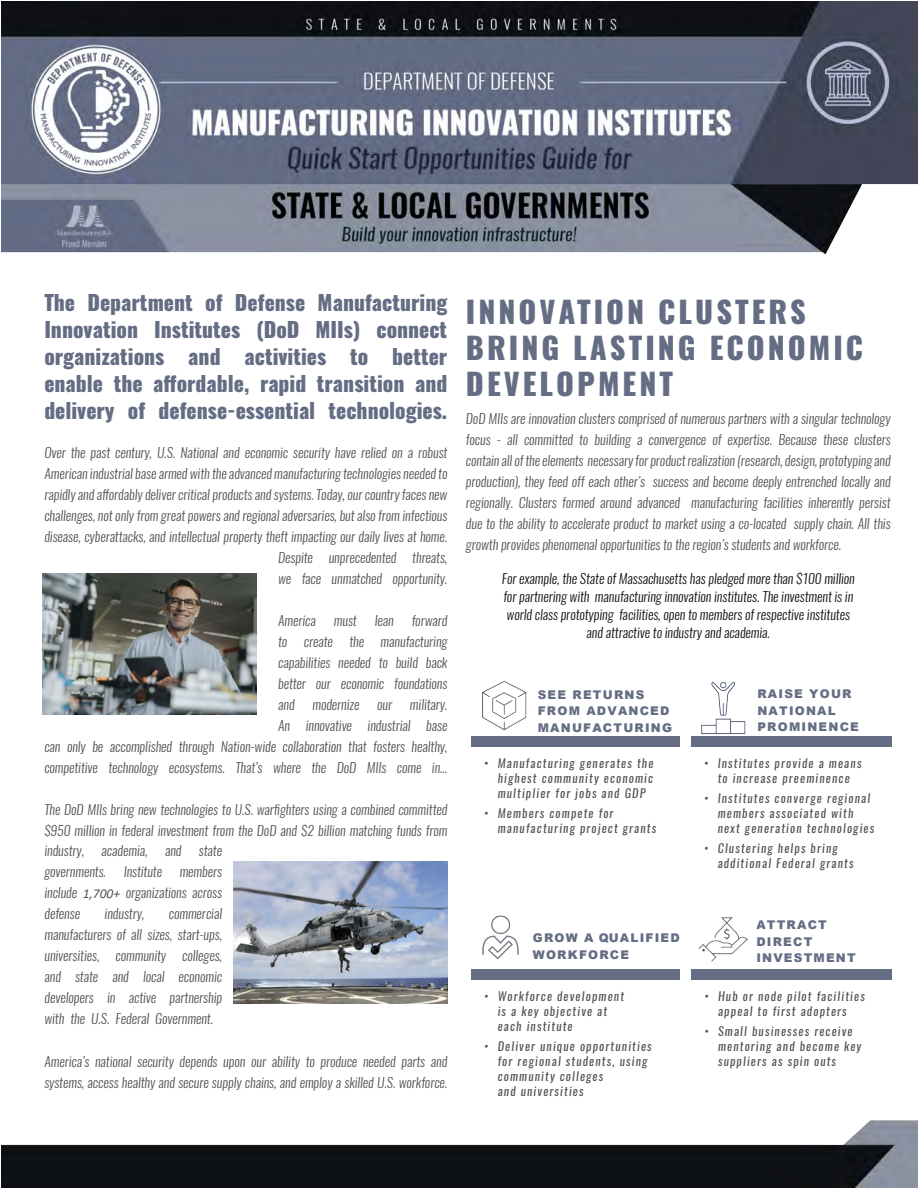
<style>
.page{position:relative;width:918px;height:1188px;background:#fff}
.page>*{position:absolute;margin:0;border:0;box-sizing:border-box;transform-origin:0 0}
.t1{font:800 30px/36px "Oswald";letter-spacing:.1em;color:#646d84}
.t2{font:800 21px/27px "Oswald";color:#646d84;text-align:justify}
.Body_Text{font:italic 300 13.5px/21px "Oswald";color:#535355;text-align:justify}
.t3{font:italic 300 13.5px/18px "Oswald";color:#111215;text-align:center}
.t4{font:italic 12px/15px "Oswald";letter-spacing:.1em;color:#535355}
.t5{font:900 12px/16.5px "Arial";letter-spacing:.1em;color:#646d84}
.s1{font-family:"Calibri";font-weight:400}
</style>
<div class="page">
<img style="left:1px;top:1px;width:917px;height:1187px">
<img style="left:472px;top:912px;width:58px;height:51px">
<img style="left:691px;top:914px;width:64px;height:51px">
<img style="left:472px;top:680px;width:64px;height:51px">
<img style="left:691px;top:680px;width:66px;height:57px">
<div style="left:471px;top:737px;width:208px;height:10px;background:#646d84"></div>
<div style="left:471px;top:970px;width:208px;height:10px;background:#646d84"></div>
<div style="left:691px;top:970px;width:200px;height:10px;background:#646d84"></div>
<div style="left:691px;top:737px;width:200px;height:10px;background:#646d84"></div>
<img style="left:234px;top:861px;width:213px;height:142px">
<img style="left:43px;top:573px;width:213px;height:142px">
<p class="t2" style="left:44px;top:290px;width:405px">The Department of Defense Manufacturing Innovation Institutes (DoD MIIs) connect organizations and activities to better enable the affordable, rapid transition and delivery of defense-essential technologies.</p>
<p class="Body_Text" style="left:44px;top:442px;width:405px;text-align:right">Over the past century, U.S. National and economic security have relied on a robust American industrial base armed with the advanced manufacturing technologies needed to rapidly and affordably deliver critical products and systems. Today, our country faces new challenges, not only from great powers and regional adversaries, but also from infectious disease, cyberattacks, and intellectual property theft impacting our daily lives at home.<br>Despite unprecedented threats,<br>we face unmatched opportunity.</p>
<p class="Body_Text" style="left:278px;top:610px;width:39px">America</p>
<p class="Body_Text" style="left:334px;top:610px;width:24px">must</p>
<p class="Body_Text" style="left:375px;top:610px;width:20px">lean</p>
<p class="Body_Text" style="left:278px;top:610px;width:171px;text-indent:134px">forward to create the manufacturing capabilities needed to build back better our economic foundations and</p>
<p class="Body_Text" style="left:44px;top:694px;width:405px;text-align:right">military.<br>An innovative industrial base<br>can only be accomplished through Nation-wide collaboration that fosters healthy, competitive technology ecosystems. That’s where the DoD MIIs come in…</p>
<p class="Body_Text" style="left:44px;top:799px;width:405px">The DoD MIIs bring new technologies to U.S. warfighters using a combined committed $950 million in federal investment from the DoD and $2 billion matching funds from industry,</p>
<p class="Body_Text" style="left:312px;top:694px;width:49px">modernize</p>
<p class="Body_Text" style="left:377px;top:694px;width:16px">our</p>
<p class="Body_Text" style="left:102px;top:840px;width:48px">academia,</p>
<p class="Body_Text" style="left:165px;top:840px;width:18px">and</p>
<p class="Body_Text" style="left:199px;top:840px;width:25px">state</p>
<p class="Body_Text" style="left:44px;top:861px;width:63px">governments.</p>
<p class="Body_Text" style="left:124px;top:861px;width:40px">Institute</p>
<p class="Body_Text" style="left:44px;top:861px;width:179px;text-indent:135px">members include <span class="s1">1,700+</span> organizations across defense</p>
<p class="Body_Text" style="left:44px;top:903px;width:179px;text-indent:124px">commercial manufacturers of all sizes, start-ups, universities, community colleges, and state and local economic developers in active partnership with the U.S. Federal Government.</p>
<p class="Body_Text" style="left:44px;top:1051px;width:405px">America’s national security depends upon our ability to produce needed parts and systems, access healthy and secure supply chains, and employ a skilled U.S. workforce.</p>
<p class="Body_Text" style="left:105px;top:903px;width:41px">industry,</p>
<p class="t1" style="left:466px;top:296px;width:399px">INNOVATION CLUSTERS<br>BRING LASTING ECONOMIC<br>DEVELOPMENT</p>
<p class="Body_Text" style="left:466px;top:408px;width:426px">DoD MIIs are innovation clusters comprised of numerous partners with a singular technology focus - all committed to building a convergence of expertise. Because these clusters contain all of the elements necessary for product realization (research, design, prototyping and production), they feed off each other’s success and become deeply entrenched locally and regionally. Clusters formed around advanced manufacturing facilities inherently persist due to the ability to accelerate product to market using a co-located supply chain. All this growth provides phenomenal opportunities to the region’s students and workforce.</p>
<p class="t3" style="left:502px;top:570px;width:355px">For example, the State of Massachusetts has pledged more than $100 million for partnering with manufacturing innovation institutes. The investment is in world class prototyping facilities, open to members of respective institutes and attractive to industry and academia.</p>
<p class="t5" style="left:538px;top:686px;width:136px">SEE RETURNS<br>FROM ADVANCED<br>MANUFACTURING</p>
<p class="t4" style="left:498px;top:756px;width:157px;text-align:justify;text-indent:-14px">• Manufacturing generates the highest community economic multiplier for jobs and GDP</p>
<p class="t4" style="left:498px;top:806px;width:160px;text-indent:-14px">• Members compete for manufacturing project grants</p>
<p class="t5" style="left:533px;top:929px;width:148px">GROW A QUALIFIED<br>WORKFORCE</p>
<p class="t4" style="left:498px;top:989px;width:128px;text-indent:-14px">• Workforce development is a key objective at each institute</p>
<p class="t4" style="left:498px;top:1039px;width:156px;text-indent:-14px">• Deliver unique opportunities for regional students, using community colleges<br>and universities</p>
<p class="t5" style="left:757px;top:685px;width:103px">RAISE YOUR<br>NATIONAL<br>PROMINENCE</p>
<p class="t4" style="left:704px;top:756px;width:159px;text-align:center">• Institutes provide a means to increase preeminence</p>
<p class="t4" style="left:718px;top:791px;width:158px;text-indent:-14px">• Institutes converge regional members associated with next generation technologies</p>
<p class="t4" style="left:718px;top:841px;width:137px;text-indent:-14px">• Clustering helps bring additional Federal grants</p>
<p class="t5" style="left:756px;top:916px;width:101px">ATTRACT<br>DIRECT<br>INVESTMENT</p>
<p class="t4" style="left:705px;top:989px;width:162px;text-align:center">• Hub or node pilot facilities appeal to first adopters</p>
<p class="t4" style="left:718px;top:1024px;width:145px;text-indent:-14px">• Small businesses receive mentoring and become key suppliers as spin outs</p>
</div>
